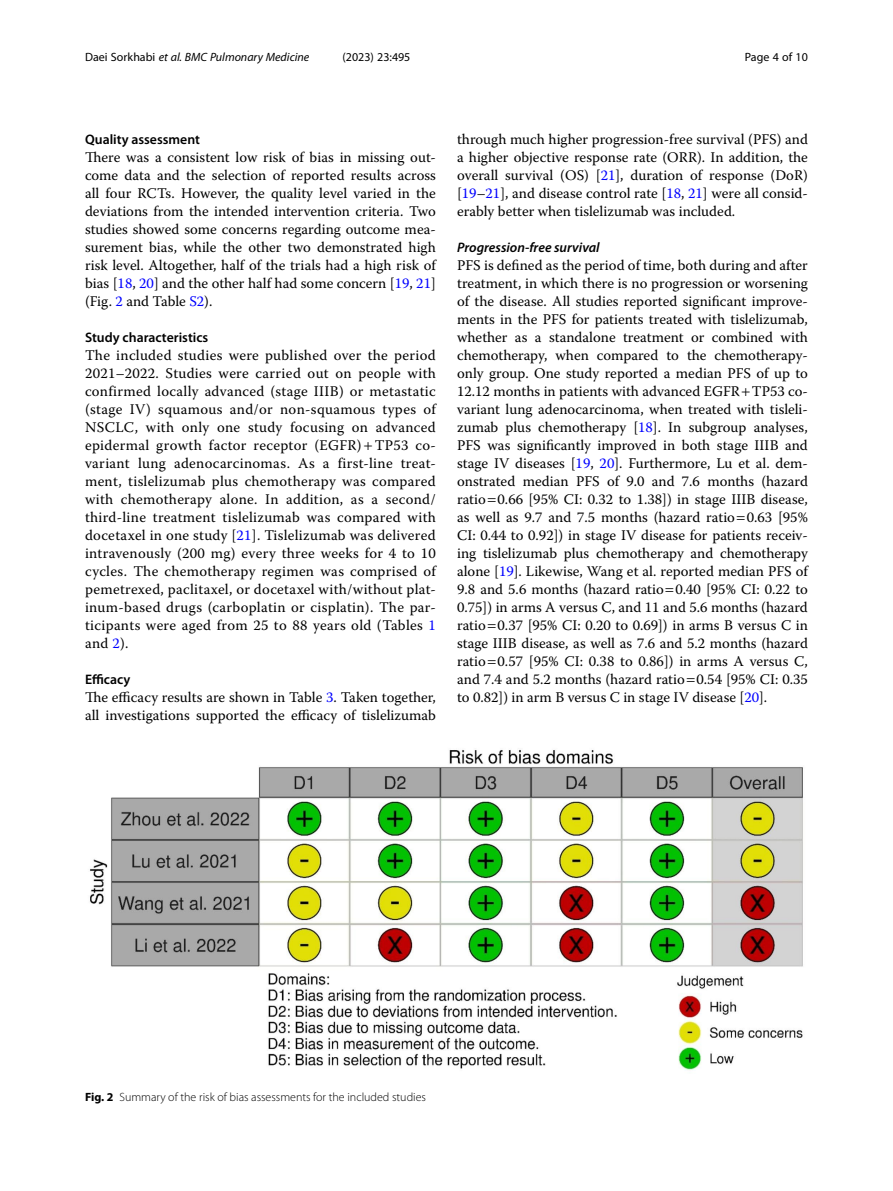
<style>
.page{position:relative;width:893px;height:1191px;background:#fff}
.page>*{position:absolute;margin:0;border:0;box-sizing:border-box;transform-origin:0 0}
.Body_Text{font:14.7px/18px "Warnock Pro";color:#000;text-align:justify}
.Head_2{font:600 13.8px "Myriad Pro";color:#000}
.Head_3{font:italic 600 13.8px "Myriad Pro";color:#000}
.Figure_Caption{font:300 12px "Myriad Pro";color:#000}
.t1{font:italic 12px "Myriad Pro";color:#000}
.t2{font:12px "Myriad Pro";color:#000}
.s1{font-style:normal}
.s2{color:#00f}
.s3{font-weight:700}
</style>
<div class="page">
<img style="left:90px;top:750px;width:713px;height:320px">
<p class="t1" style="left:85px;top:50px;width:226px"><span class="s1">Daei Sorkhabi</span> et al. BMC Pulmonary Medicine</p>
<p class="t2" style="left:342px;top:50px;width:70px">(2023) 23:495</p>
<p class="t2" style="left:745px;top:50px;width:65px">Page 4 of 10</p>
<p class="Head_2" style="left:85px;top:131px;width:117px">Quality assessment</p>
<p class="Body_Text" style="left:85px;top:148px;width:352px">There was a consistent low risk of bias in missing out&shy;come data and the selection of reported results across all four RCTs. However, the quality level varied in the deviations from the intended intervention criteria. Two studies showed some concerns regarding outcome mea&shy;surement bias, while the other two demonstrated high risk level. Altogether, half of the trials had a high risk of bias [<span class="s2">18</span>, <span class="s2">20</span>] and the other half had some concern [<span class="s2">19</span>, <span class="s2">21</span>] (Fig. <span class="s2">2</span> and Table <span class="s2">S2</span>).</p>
<p class="Head_2" style="left:85px;top:329px;width:125px">Study characteristics</p>
<p class="Body_Text" style="left:85px;top:346px;width:352px">The included studies were published over the period 2021–2022. Studies were carried out on people with confirmed locally advanced (stage IIIB) or metastatic (stage IV) squamous and/or non-squamous types of NSCLC, with only one study focusing on advanced epidermal growth factor receptor (EGFR) TP53 co&shy;variant lung adenocarcinomas. As a first-line treat&shy;ment, tislelizumab plus chemotherapy was compared with chemotherapy alone. In addition, as a second/ third-line treatment tislelizumab was compared with docetaxel in one study [<span class="s2">21</span>]. Tislelizumab was delivered intravenously (200 mg) every three weeks for 4 to 10 cycles. The chemotherapy regimen was comprised of pemetrexed, paclitaxel, or docetaxel with/without plat&shy;inum-based drugs (carboplatin or cisplatin). The par&shy;ticipants were aged from 25 to 88 years old (Tables <span class="s2">1 </span>and <span class="s2">2</span>).</p>
<p class="Head_2" style="left:85px;top:671px;width:47px">Efficacy</p>
<p class="Body_Text" style="left:85px;top:688px;width:352px">The efficacy results are shown in Table <span class="s2">3</span>. Taken together, all investigations supported the efficacy of tislelizumab</p>
<p class="Body_Text" style="left:457px;top:130px;width:352px">through much higher progression-free survival (PFS) and a higher objective response rate (ORR). In addition, the overall survival (OS) [<span class="s2">21</span>], duration of response (DoR) [<span class="s2">19</span>–<span class="s2">21</span>], and disease control rate [<span class="s2">18</span>, <span class="s2">21</span>] were all consid&shy;erably better when tislelizumab was included.</p>
<p class="Head_3" style="left:457px;top:239px;width:144px">Progression-free survival</p>
<p class="Body_Text" style="left:457px;top:256px;width:352px">PFS is defined as the period of time, both during and after treatment, in which there is no progression or worsening of the disease. All studies reported significant improve&shy;ments in the PFS for patients treated with tislelizumab, whether as a standalone treatment or combined with chemotherapy, when compared to the chemotherapy&shy;only group. One study reported a median PFS of up to 12.12 months in patients with advanced EGFR TP53 co&shy;variant lung adenocarcinoma, when treated with tisleli&shy;zumab plus chemotherapy [<span class="s2">18</span>]. In subgroup analyses, PFS was significantly improved in both stage IIIB and stage IV diseases [<span class="s2">19</span>, <span class="s2">20</span>]. Furthermore, Lu et al. dem&shy;onstrated median PFS of 9.0 and 7.6 months (hazard ratio 0.66 [95% CI: 0.32 to 1.38]) in stage IIIB disease, as well as 9.7 and 7.5 months (hazard ratio 0.63 [95% CI: 0.44 to 0.92]) in stage IV disease for patients receiv&shy;ing tislelizumab plus chemotherapy and chemotherapy alone [<span class="s2">19</span>]. Likewise, Wang et al. reported median PFS of 9.8 and 5.6 months (hazard ratio 0.40 [95% CI: 0.22 to 0.75]) in arms A versus C, and 11 and 5.6 months (hazard ratio 0.37 [95% CI: 0.20 to 0.69]) in arms B versus C in stage IIIB disease, as well as 7.6 and 5.2 months (hazard ratio 0.57 [95% CI: 0.38 to 0.86]) in arms A versus C, and 7.4 and 5.2 months (hazard ratio 0.54 [95% CI: 0.35 to 0.82]) in arm B versus C in stage IV disease [<span class="s2">20</span>].</p>
<p class="Figure_Caption" style="left:85px;top:1090px;width:342px"><span class="s3">Fig. 2</span> Summary of the risk of bias assessments for the included studies</p>
</div>
